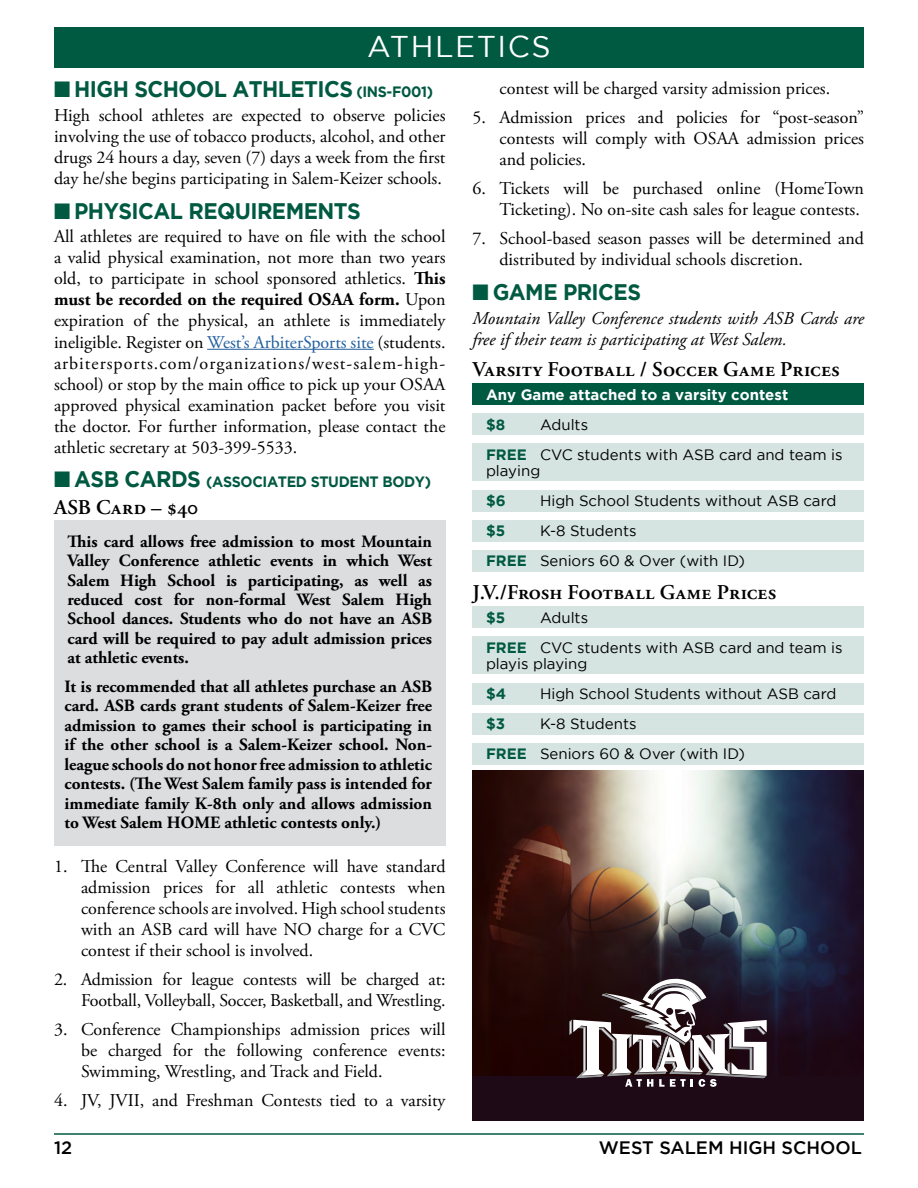
<style>
.page{position:relative;width:918px;height:1188px;background:#fff}
.page>*{position:absolute;margin:0;border:0;box-sizing:border-box;transform-origin:0 0}
.t1{font:30px "Gotham";letter-spacing:.05em;color:#fff}
.Body_Header_H3{font:700 22.5px "Gotham";letter-spacing:-.025em;color:#005941;scale:.95 1}
.Body_Subhead_2_H4{font:600 21px "Adobe Garamond Pro";letter-spacing:.01em;color:#000}
.Body_Text{font:18px/21px "Adobe Garamond Pro";color:#000;text-align:justify}
.Body_Text-2{font:italic 18px/21px "Adobe Garamond Pro";color:#000}
.t2{font:500 18px "Gotham";color:#000}
.Body_Text__gray_box{font:700 17.25px/19.5px "Adobe Garamond Pro";color:#000;text-align:justify}
.Grading_Policy{font:15px/16.5px "Gotham";color:#000}
.Body_Header_H3-2{font:700 15px "Gotham";letter-spacing:-.025em;color:#005941;scale:.95 1}
.Grading_Policy-2{font:700 15px "Gotham";color:#fff}
.Grading_Policy-3{font:700 15px "Gotham";color:#005941}
.s1{font-size:15px}
.s2{font-weight:700}
.s3{color:#215e9e}
.s4{font-size:22.5px}
.s5{font-weight:700;color:#005941}
</style>
<div class="page">
<hr style="left:54px;top:1133px;width:810px;height:2px;background:#005941">
<div style="left:54px;top:27px;width:810px;height:41px;background:#005941"></div>
<hr style="left:207px;top:349px;width:167px;height:1px;background:#215e9e">
<div style="left:54px;top:521px;width:392px;height:161px;background:#dcddde"></div>
<div style="left:54px;top:645px;width:392px;height:201px;background:#dcddde"></div>
<div style="left:472px;top:383px;width:392px;height:22px;background:#005941"></div>
<div style="left:472px;top:413px;width:392px;height:22px;background:#d5e4e0"></div>
<div style="left:472px;top:443px;width:392px;height:38px;background:#d5e4e0"></div>
<div style="left:472px;top:490px;width:392px;height:21px;background:#d5e4e0"></div>
<div style="left:472px;top:520px;width:392px;height:21px;background:#d5e4e0"></div>
<div style="left:472px;top:550px;width:392px;height:21px;background:#d5e4e0"></div>
<div style="left:472px;top:606px;width:392px;height:22px;background:#d5e4e0"></div>
<div style="left:472px;top:636px;width:392px;height:38px;background:#d5e4e0"></div>
<div style="left:472px;top:683px;width:392px;height:21px;background:#d5e4e0"></div>
<div style="left:472px;top:713px;width:392px;height:21px;background:#d5e4e0"></div>
<div style="left:472px;top:743px;width:392px;height:21px;background:#d5e4e0"></div>
<div style="left:472px;top:771px;width:392px;height:350px;background:#1e0a16"></div>
<img style="left:472px;top:771px;width:392px;height:305px">
<svg style="left:570px;top:979px;width:197px;height:108px"></svg>
<h1 class="t1" style="left:367px;top:30px;width:185px">ATHLETICS</h1>
<h3 class="Body_Header_H3" style="left:54px;top:76px;width:401px">■ HIGH SCHOOL ATHLETICS <span class="s1">(INS-F001)</span></h3>
<p class="Body_Text" style="left:54px;top:106px;width:393px">High school athletes are expected to observe policies involving the use of tobacco products, alcohol, and other drugs 24 hours a day, seven (7) days a week from the first day he/she begins participating in Salem-Keizer schools.</p>
<h3 class="Body_Header_H3" style="left:54px;top:198px;width:325px">■ PHYSICAL REQUIREMENTS</h3>
<p class="Body_Text" style="left:54px;top:227px;width:393px">All athletes are required to have on file with the school a valid physical examination, not more than two years old, to participate in school sponsored athletics. <span class="s2">This must be recorded on the required OSAA form.</span> Upon expiration of the physical, an athlete is immediately ineligible. Register on <span class="s3">West’s ArbiterSports site</span> (students. arbitersports.com/organizations/west-salem-high&shy;school) or stop by the main office to pick up your OSAA approved physical examination packet before you visit the doctor. For further information, please contact the athletic secretary at 503-399-5533.</p>
<h3 class="Body_Header_H3-2" style="left:54px;top:473px;width:398px">■ <span class="s4">ASB CARDS</span> (ASSOCIATED STUDENT BODY)</h3>
<h4 class="Body_Subhead_2_H4" style="left:54px;top:495px;width:146px">ASB Card – $40</h4>
<p class="Body_Text__gray_box" style="left:68px;top:532px;width:366px">This card allows free admission to most Mountain Valley Conference athletic events in which West Salem High School is participating, as well as reduced cost for non-formal West Salem High School dances. Students who do not have an ASB card will be required to pay adult admission prices at athletic events.</p>
<p class="Body_Text__gray_box" style="left:64px;top:677px;width:369px">It is recommended that all athletes purchase an ASB card. ASB cards grant students of Salem-Keizer free admission to games their school is participating in if the other school is a Salem-Keizer school. Non&shy;league schools do not honor free admission to athletic contests. (The West Salem family pass is intended for immediate family K-8th only and allows admission to West Salem HOME athletic contests only.)</p>
<p class="Body_Text" style="left:81px;top:857px;width:366px;text-indent:-27px">1. The Central Valley Conference will have standard admission prices for all athletic contests when conference schools are involved. High school students with an ASB card will have NO charge for a CVC contest if their school is involved.</p>
<p class="Body_Text" style="left:54px;top:970px;width:393px;text-align:right">2. Admission for league contests will be charged at:<br>Football, Volleyball, Soccer, Basketball, and Wrestling.</p>
<p class="Body_Text" style="left:81px;top:1020px;width:366px;text-indent:-27px">3. Conference Championships admission prices will be charged for the following conference events:<br>Swimming, Wrestling, and Track and Field.</p>
<p class="Body_Text" style="left:54px;top:1091px;width:393px">4. JV, JVII, and Freshman Contests tied to a varsity</p>
<p class="Body_Text" style="left:500px;top:78px;width:332px">contest will be charged varsity admission prices.</p>
<p class="Body_Text" style="left:500px;top:108px;width:366px;text-indent:-27px">5. Admission prices and policies for “post-season” contests will comply with OSAA admission prices and policies.</p>
<p class="Body_Text" style="left:472px;top:179px;width:393px;text-align:right">6. Tickets will be purchased online (HomeTown<br>Ticketing). No on-site cash sales for league contests.</p>
<p class="Body_Text" style="left:500px;top:229px;width:366px;text-indent:-27px">7. School-based season passes will be determined and distributed by individual schools discretion.</p>
<h3 class="Body_Header_H3" style="left:472px;top:279px;width:179px">■ GAME PRICES</h3>
<p class="Body_Text-2" style="left:472px;top:308px;width:393px">Mountain Valley Conference students with ASB Cards are free if their team is participating at West Salem.</p>
<h4 class="Body_Subhead_2_H4" style="left:472px;top:358px;width:369px">Varsity Football / Soccer Game Prices</h4>
<p class="Grading_Policy-2" style="left:486px;top:386px;width:304px">Any Game attached to a varsity contest</p>
<p class="Grading_Policy-3" style="left:486px;top:416px;width:21px">$8</p>
<p class="Grading_Policy" style="left:540px;top:416px;width:50px">Adults</p>
<p class="Grading_Policy" style="left:486px;top:446px;width:358px"><span class="s5">FREE</span> CVC students with ASB card and team is playing</p>
<p class="Grading_Policy-3" style="left:486px;top:492px;width:21px">$6</p>
<p class="Grading_Policy" style="left:540px;top:492px;width:298px">High School Students without ASB card</p>
<p class="Grading_Policy-3" style="left:486px;top:522px;width:21px">$5</p>
<p class="Grading_Policy" style="left:540px;top:522px;width:98px">K-8 Students</p>
<p class="Grading_Policy" style="left:486px;top:552px;width:261px"><span class="s5">FREE</span> Seniors 60 &amp; Over (with ID)</p>
<h4 class="Body_Subhead_2_H4" style="left:472px;top:581px;width:306px">J.V./Frosh Football Game Prices</h4>
<p class="Grading_Policy-3" style="left:486px;top:609px;width:21px">$5</p>
<p class="Grading_Policy" style="left:540px;top:609px;width:50px">Adults</p>
<p class="Grading_Policy" style="left:486px;top:639px;width:358px"><span class="s5">FREE</span> CVC students with ASB card and team is playis playing</p>
<p class="Grading_Policy-3" style="left:486px;top:685px;width:22px">$4</p>
<p class="Grading_Policy" style="left:540px;top:685px;width:298px">High School Students without ASB card</p>
<p class="Grading_Policy-3" style="left:486px;top:715px;width:21px">$3</p>
<p class="Grading_Policy" style="left:540px;top:715px;width:98px">K-8 Students</p>
<p class="Grading_Policy" style="left:486px;top:745px;width:261px"><span class="s5">FREE</span> Seniors 60 &amp; Over (with ID)</p>
<p class="t2" style="left:54px;top:1137px;width:20px">12</p>
<p class="t2" style="left:599px;top:1137px;width:264px">WEST SALEM HIGH SCHOOL</p>
</div>
